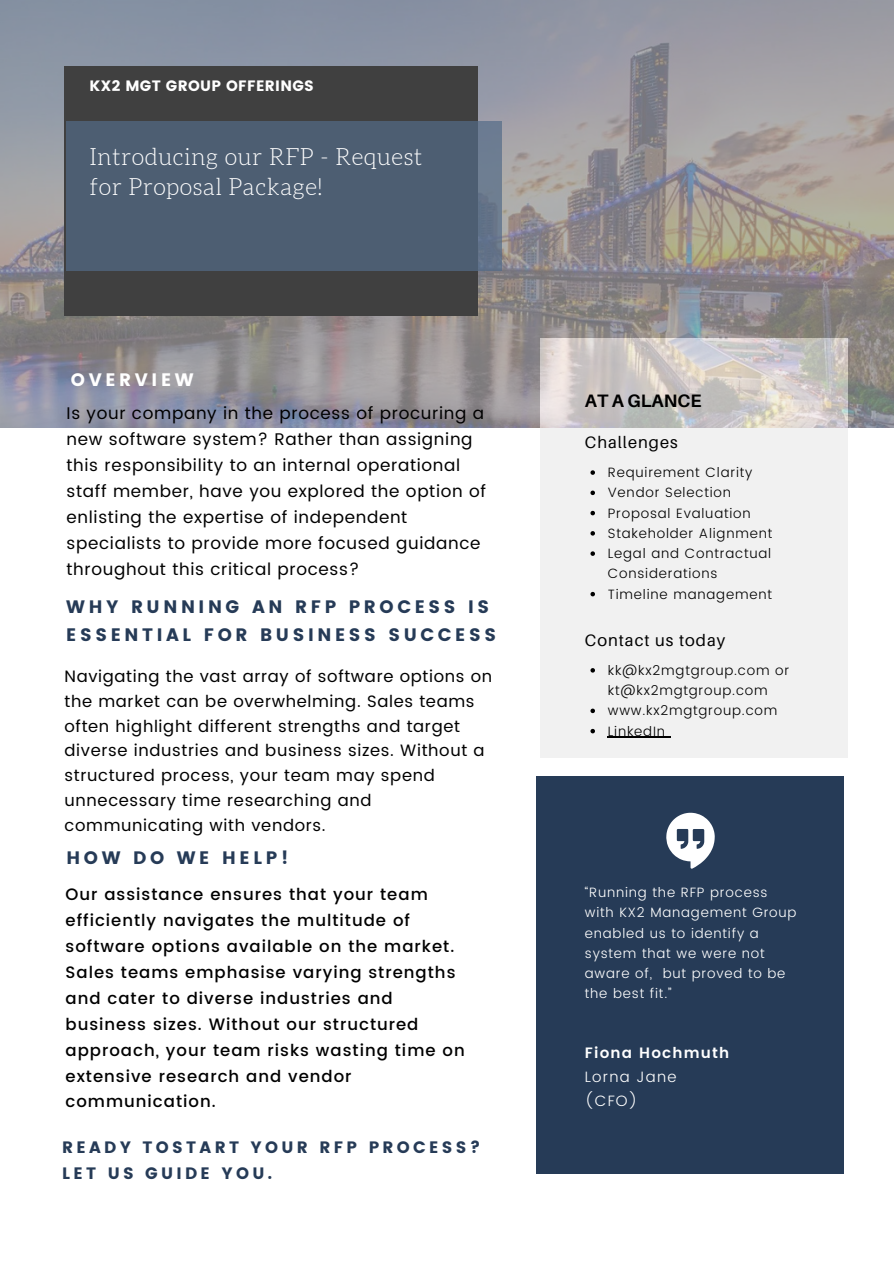
<style>
.page{position:relative;width:894px;height:1264px;background:#fff}
.page>*{position:absolute;margin:0;border:0;box-sizing:border-box;transform-origin:0 0}
.t1{font:300 23.4px/30.2px "Aleo";letter-spacing:.02em;color:#fff}
.t2{font:18px/28.2px "Poppins";letter-spacing:.2em;color:#263b57}
.t3{font:700 18px "Aileron";color:#000}
.t4{font:18px "Poppins";letter-spacing:.2em;color:#fff}
.t5{font:16.95px/25.8px "Poppins";letter-spacing:.04em;color:#000}
.t6{font:500 16.5px/25.8px "Poppins";letter-spacing:.06em;color:#000}
.t7{font:16.5px/24.8px "Poppins";letter-spacing:.04em;color:#000}
.t8{font:16.5px/25.8px "Poppins";letter-spacing:.2em;color:#263b57}
.t9{font:16.5px "Aileron";letter-spacing:.06em;color:#000}
.t10{font:15px "Poppins";letter-spacing:.02em;color:#fff}
.t11{font:300 15px "Poppins";letter-spacing:.08em;color:#fff}
.t12{font:600 15px "Poppins";letter-spacing:.08em;color:#fff}
.t13{font:300 13.5px/20.2px "Poppins";letter-spacing:.06em;color:#000}
.t14{font:300 13.5px/20.2px "Poppins";letter-spacing:.06em;color:#fff}
</style>
<div class="page">
<div style="left:539px;top:338px;width:308px;height:419px;background:#f1f1f1"></div>
<div style="left:536px;top:776px;width:308px;height:397px;background:#263b57"></div>
<svg style="left:666px;top:812px;width:48px;height:56px"></svg>
<svg style="left:590px;top:668px;width:4px;height:4px"></svg>
<svg style="left:590px;top:708px;width:4px;height:5px"></svg>
<svg style="left:590px;top:729px;width:4px;height:4px"></svg>
<hr style="left:607px;top:736px;width:58px;height:2px;background:#000">
<svg style="left:590px;top:470px;width:4px;height:5px"></svg>
<svg style="left:590px;top:490px;width:4px;height:5px"></svg>
<svg style="left:590px;top:511px;width:4px;height:4px"></svg>
<svg style="left:590px;top:531px;width:4px;height:4px"></svg>
<svg style="left:590px;top:551px;width:4px;height:5px"></svg>
<svg style="left:590px;top:592px;width:4px;height:4px"></svg>
<img style="left:0;top:0;width:893px;height:428px">
<div style="left:64px;top:66px;width:414px;height:250px;background:#404040"></div>
<div style="left:66px;top:121px;width:435px;height:149px;background:#4d5e72"></div>
<h2 class="t10" style="left:89px;top:77px;width:226px">KX2 MGT GROUP OFFERINGS</h2>
<h4 class="t1" style="left:89px;top:143px;width:334px">Introducing our RFP - Request for Proposal Package!</h4>
<h6 class="t4" style="left:71px;top:369px;width:124px">OVERVIEW</h6>
<p class="t5" style="left:67px;top:400px;width:421px">Is your company in the process of procuring a new software system? Rather than assigning this responsibility to an internal operational staff member, have you explored the option of enlisting the expertise of independent specialists to provide more focused guidance throughout this critical process?</p>
<p class="t2" style="left:66px;top:592px;width:431px">WHY RUNNING AN RFP PROCESS IS<br>ESSENTIAL FOR BUSINESS SUCCESS</p>
<h4 class="t7" style="left:64px;top:664px;width:429px">Navigating the vast array of software options on the market can be overwhelming. Sales teams often highlight different strengths and target diverse industries and business sizes. Without a structured process, your team may spend unnecessary time researching and communicating with vendors.</h4>
<p class="t2" style="left:67px;top:844px;width:223px">HOW DO WE HELP!</p>
<p class="t6" style="left:66px;top:881px;width:400px">Our assistance ensures that your team efficiently navigates the multitude of software options available on the market.<br>Sales teams emphasise varying strengths and cater to diverse industries and business sizes. Without our structured approach, your team risks wasting time on extensive research and vendor communication.</p>
<h2 class="t8" style="left:62px;top:1134px;width:420px">READY TOSTART YOUR RFP PROCESS?<br>LET US GUIDE YOU.</h2>
<p class="t3" style="left:584px;top:389px;width:118px">AT A GLANCE</p>
<p class="t9" style="left:584px;top:432px;width:94px">Challenges</p>
<p class="t13" style="left:607px;top:462px;width:146px">Requirement Clarity</p>
<p class="t13" style="left:607px;top:482px;width:125px">Vendor Selection</p>
<p class="t13" style="left:607px;top:503px;width:144px">Proposal Evaluation</p>
<p class="t13" style="left:607px;top:523px;width:166px">Stakeholder Alignment</p>
<h4 class="t13" style="left:607px;top:543px;width:165px">Legal and Contractual<br>Considerations</h4>
<p class="t13" style="left:607px;top:584px;width:166px">Timeline management</p>
<p class="t9" style="left:584px;top:630px;width:142px">Contact us today</p>
<h2 class="t13" style="left:607px;top:660px;width:183px">kk@kx2mgtgroup.com or kt@kx2mgtgroup.com</h2>
<h4 class="t13" style="left:607px;top:700px;width:171px">www.kx2mgtgroup.com</h4>
<p class="t13" style="left:607px;top:720px;width:59px">LinkedIn</p>
<p class="t14" style="left:584px;top:882px;width:213px">“Running the RFP process with KX2 Management Group enabled us to identify a system that we were not aware of, but proved to be the best fit.”</p>
<h5 class="t12" style="left:584px;top:1044px;width:146px">Fiona Hochmuth</h5>
<h1 class="t11" style="left:584px;top:1068px;width:93px">Lorna Jane</h1>
<h2 class="t11" style="left:584px;top:1091px;width:54px">(CFO)</h2>
</div>
